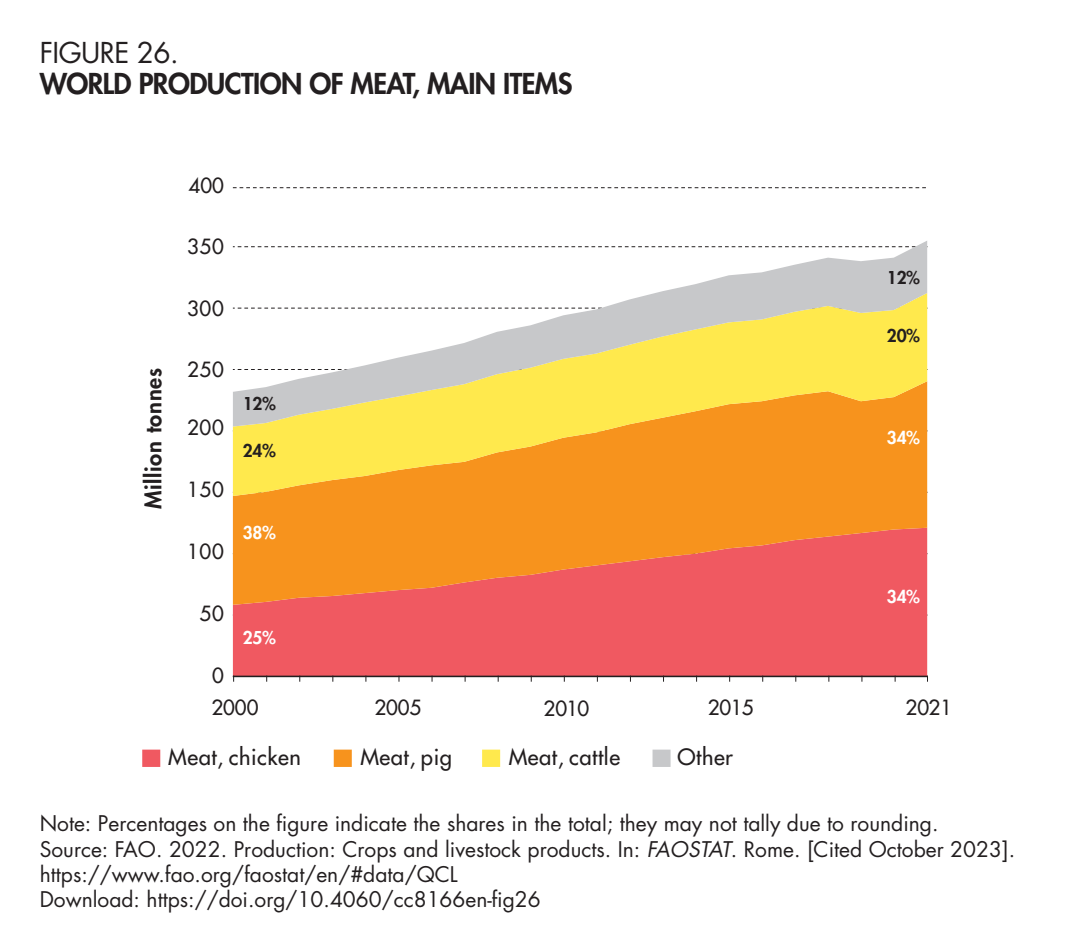
<style>
.page{position:relative;width:1092px;height:943px;background:#fff}
.page>*{position:absolute;margin:0;border:0;box-sizing:border-box;transform-origin:0 0}
.Figure_Title{font:800 28px "Futura Std";letter-spacing:-.02em;color:#231f20}
.Figure_No{font:28px "Futura Std";letter-spacing:-.02em;color:#231f20}
.t1{font:500 22.05px "Futura Std";letter-spacing:.025em;color:#231f20}
.t2{font:800 22.05px "Futura Std";letter-spacing:.035em;color:#231f20}
.t3{font:21px/25.2px "Futura Std";color:#231f20}
.t4{font:500 20.3px "Futura Std";color:#231f20}
.t5{font:800 17.15px "Futura Std";color:#fff}
.t6{font:800 17.15px "Futura Std";color:#231f20}
.s1{font-style:italic}
</style>
<div class="page">
<svg style="left:233px;top:187px;width:693px;height:1px"></svg>
<div style="left:233px;top:605px;width:694px;height:70px;background:#f05961"></div>
<svg style="left:233px;top:496px;width:694px;height:109px;background:#f47f34"></svg>
<svg style="left:233px;top:426px;width:694px;height:70px;background:#f9ad2b"></svg>
<svg style="left:233px;top:241px;width:694px;height:185px"></svg>
<div style="left:144px;top:751px;width:15px;height:14px;background:#f05961"></div>
<div style="left:142px;top:749px;width:18px;height:18px;border:3px solid #f05961"></div>
<div style="left:335px;top:751px;width:15px;height:14px;background:#f7931d"></div>
<div style="left:334px;top:749px;width:18px;height:18px;border:3px solid #f7931d"></div>
<div style="left:483px;top:751px;width:15px;height:14px;background:#ffe94d"></div>
<div style="left:482px;top:749px;width:18px;height:18px;border:3px solid #ffe94d"></div>
<div style="left:654px;top:751px;width:15px;height:14px;background:#c7c8ca"></div>
<div style="left:652px;top:749px;width:18px;height:18px;border:3px solid #c7c8ca"></div>
<svg style="left:233px;top:675px;width:695px;height:6px"></svg>
<p class="Figure_No" style="left:40px;top:35px;width:141px">FIGURE 26.</p>
<p class="Figure_Title" style="left:40px;top:66px;width:534px">WORLD PRODUCTION OF MEAT, MAIN ITEMS</p>
<p class="t4" style="left:188px;top:173px;width:37px">400</p>
<p class="t2" style="left:139px;top:509px;width:143px;rotate:-90deg">Million tonnes</p>
<p class="t4" style="left:187px;top:234px;width:38px">350</p>
<p class="t4" style="left:187px;top:296px;width:38px">300</p>
<p class="t4" style="left:187px;top:356px;width:38px">250</p>
<p class="t4" style="left:187px;top:415px;width:38px">200</p>
<p class="t4" style="left:187px;top:477px;width:38px">150</p>
<p class="t4" style="left:187px;top:539px;width:38px">100</p>
<p class="t4" style="left:199px;top:600px;width:26px">50</p>
<p class="t4" style="left:212px;top:662px;width:13px">0</p>
<p class="t6" style="left:243px;top:393px;width:35px">12%</p>
<p class="t6" style="left:243px;top:439px;width:35px">24%</p>
<p class="t5" style="left:243px;top:522px;width:35px">38%</p>
<p class="t5" style="left:243px;top:626px;width:35px">25%</p>
<p class="t6" style="left:886px;top:267px;width:35px">12%</p>
<p class="t6" style="left:886px;top:325px;width:35px">20%</p>
<p class="t5" style="left:886px;top:427px;width:35px">34%</p>
<p class="t5" style="left:886px;top:586px;width:35px">34%</p>
<p class="t4" style="left:211px;top:694px;width:49px">2000</p>
<p class="t4" style="left:374px;top:694px;width:49px">2005</p>
<p class="t4" style="left:543px;top:695px;width:47px">2010</p>
<p class="t4" style="left:707px;top:694px;width:47px">2015</p>
<p class="t4" style="left:905px;top:694px;width:48px">2021</p>
<p class="t1" style="left:168px;top:743px;width:134px">Meat, chicken</p>
<p class="t1" style="left:360px;top:743px;width:93px">Meat, pig</p>
<p class="t1" style="left:508px;top:743px;width:113px">Meat, cattle</p>
<p class="t1" style="left:677px;top:743px;width:57px">Other</p>
<p class="t3" style="left:40px;top:811px;width:900px">Note: Percentages on the figure indicate the shares in the total; they may not tally due to rounding.</p>
<p class="t3" style="left:40px;top:836px;width:976px">Source: FAO. 2022. Production: Crops and livestock products. In: <span class="s1">FAOSTAT</span>. Rome. [Cited October 2023]. https://www.fao.org/faostat/en/#data/QCL</p>
<p class="t3" style="left:40px;top:886px;width:502px">Download: https://doi.org/10.4060/cc8166en-fig26</p>
</div>
